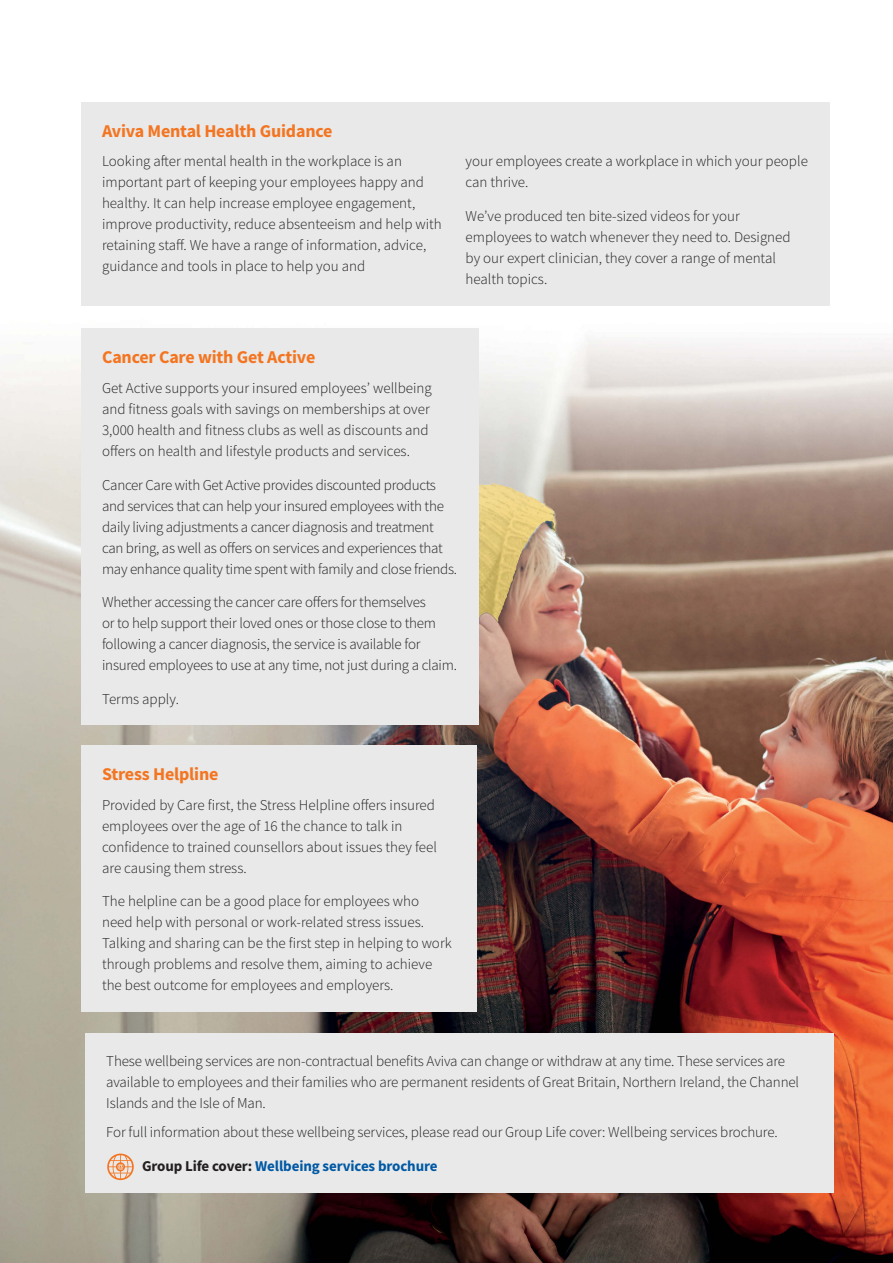
<style>
.page{position:relative;width:893px;height:1263px;background:#fff}
.page>*{position:absolute;margin:0;border:0;box-sizing:border-box;transform-origin:0 0}
.t1{font:700 18px "Source Sans Pro";letter-spacing:-.01em;color:#f47521}
.t2{font:300 15px/21px "Source Sans Pro";letter-spacing:-.01em;color:#231f20}
.t3{font:700 15px "Source Sans Pro";letter-spacing:-.01em;color:#0058a4}
.s1{color:#231f20}
</style>
<div class="page">
<img style="left:0;top:185px;width:893px;height:1078px">
<div style="left:81px;top:745px;width:395px;height:266px;background:#e8e9e8"></div>
<div style="left:81px;top:328px;width:397px;height:397px;background:#e8e9e8"></div>
<div style="left:81px;top:102px;width:748px;height:204px;background:#e8e9e8"></div>
<div style="left:85px;top:1033px;width:748px;height:159px;background:#e8e9e8"></div>
<svg style="left:107px;top:1153px;width:27px;height:27px"></svg>
<p class="t1" style="left:102px;top:119px;width:232px">Aviva Mental Health Guidance</p>
<p class="t2" style="left:102px;top:151px;width:341px">Looking after mental health in the workplace is an important part of keeping your employees happy and healthy. It can help increase employee engagement, improve productivity, reduce absenteeism and help with retaining staff. We have a range of information, advice, guidance and tools in place to help you and</p>
<p class="t2" style="left:466px;top:151px;width:344px">your employees create a workplace in which your people can thrive.</p>
<p class="t2" style="left:466px;top:206px;width:327px">We’ve produced ten bite-sized videos for your employees to watch whenever they need to. Designed by our expert clinician, they cover a range of mental health topics.</p>
<p class="t1" style="left:102px;top:345px;width:215px">Cancer Care with Get Active</p>
<p class="t2" style="left:102px;top:377px;width:331px">Get Active supports your insured employees’ wellbeing and fitness goals with savings on memberships at over 3,000 health and fitness clubs as well as discounts and offers on health and lifestyle products and services.</p>
<p class="t2" style="left:102px;top:474px;width:357px">Cancer Care with Get Active provides discounted products and services that can help your insured employees with the daily living adjustments a cancer diagnosis and treatment can bring, as well as offers on services and experiences that may enhance quality time spent with family and close friends.</p>
<p class="t2" style="left:102px;top:592px;width:357px">Whether accessing the cancer care offers for themselves<br>or to help support their loved ones or those close to them following a cancer diagnosis, the service is available for insured employees to use at any time, not just during a claim.</p>
<p class="t2" style="left:102px;top:689px;width:78px">Terms apply.</p>
<p class="t1" style="left:102px;top:762px;width:118px">Stress Helpline</p>
<p class="t2" style="left:102px;top:794px;width:336px">Provided by Care first, the Stress Helpline offers insured employees over the age of 16 the chance to talk in confidence to trained counsellors about issues they feel are causing them stress.</p>
<p class="t2" style="left:102px;top:891px;width:351px">The helpline can be a good place for employees who need help with personal or work-related stress issues.<br>Talking and sharing can be the first step in helping to work through problems and resolve them, aiming to achieve the best outcome for employees and employers.</p>
<p class="t2" style="left:106px;top:1050px;width:694px">These wellbeing services are non-contractual benefits Aviva can change or withdraw at any time. These services are available to employees and their families who are permanent residents of Great Britain, Northern Ireland, the Channel<br>Islands and the Isle of Man.</p>
<p class="t2" style="left:106px;top:1122px;width:673px">For full information about these wellbeing services, please read our Group Life cover: Wellbeing services brochure.</p>
<p class="t3" style="left:142px;top:1156px;width:297px"><span class="s1">Group Life cover:</span> Wellbeing services brochure</p>
</div>
